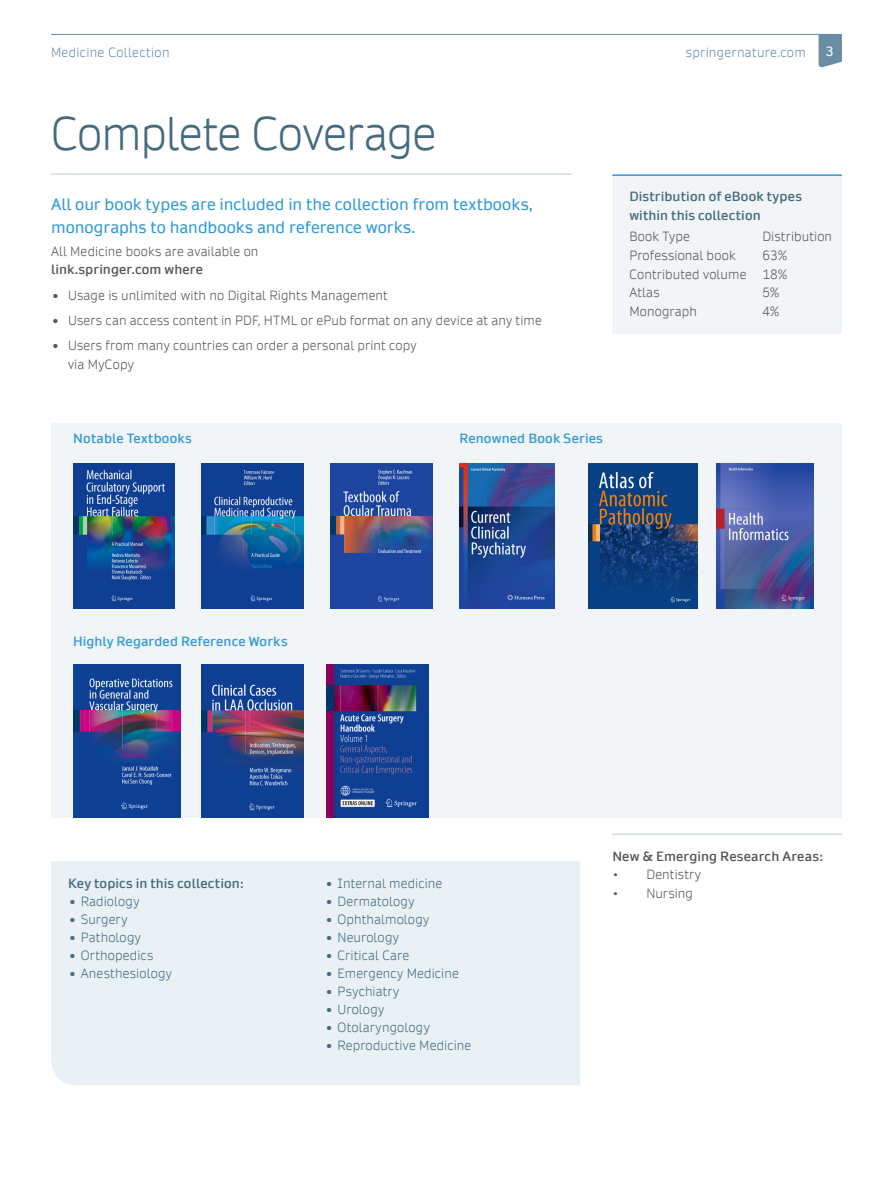
<style>
.page{position:relative;width:893px;height:1187px;background:#fff}
.page>*{position:absolute;margin:0;border:0;box-sizing:border-box;transform-origin:0 0}
.sn__A4_IN_head_one{font:300 45px "Daytona Pro";letter-spacing:-.01em;color:#466b7e}
.sn__A4_IN_intro{font:15.75px/22.5px "Daytona Pro";letter-spacing:.01em;color:#359bd6}
.sn__A4_IN_bodytext{font:300 12.75px/18.8px "Daytona Pro";letter-spacing:.01em;color:#57585a}
.t1{font:300 12.75px "Daytona Pro";letter-spacing:.015em;color:#466b7e}
.sn__A4_IN_info_box_b{font:300 12.75px "Daytona Pro";letter-spacing:.015em;color:#57585a}
.sn__A4_IN_table___gr{font:600 12.75px "Daytona Pro";letter-spacing:.015em;color:#359bd6}
.sn__A4_IN_info_box_h{font:600 12.75px/18.8px "Daytona Pro";letter-spacing:.02em;color:#466b7e}
.sn__A4_IN_header{font:300 12.75px "Daytona Pro";letter-spacing:.025em;color:#698ea4}
.sn__A4_IN_bodytext-2{font:600 12.75px "Daytona Pro";letter-spacing:.015em;color:#57585a}
.sn__A4_IN_table___gr-2{font:600 12.75px "Daytona Pro";letter-spacing:.015em;color:#466b7e}
.sn__A4_IN_bodytext-3{font:12.75px "Daytona Pro";color:#fff}
.s1{font-weight:600}
.s2{font-size:17.85px}
</style>
<div class="page">
<hr style="left:51px;top:173px;width:521px;height:2px;background:#cfdbe2">
<svg style="left:819px;top:35px;width:23px;height:33px"></svg>
<hr style="left:51px;top:34px;width:791px;height:1px;background:#698ea4">
<div style="left:51px;top:423px;width:791px;height:259px;background:#f1f5f7"></div>
<img style="left:588px;top:463px;width:109px;height:145px">
<img style="left:717px;top:463px;width:97px;height:145px">
<img style="left:459px;top:463px;width:96px;height:145px">
<img style="left:331px;top:463px;width:101px;height:145px">
<img style="left:202px;top:463px;width:102px;height:145px">
<img style="left:73px;top:463px;width:102px;height:145px">
<div style="left:51px;top:615px;width:791px;height:202px;background:#f1f5f7"></div>
<img style="left:326px;top:664px;width:102px;height:153px">
<img style="left:202px;top:664px;width:102px;height:153px">
<img style="left:73px;top:664px;width:108px;height:153px">
<hr style="left:612px;top:833px;width:230px;height:1px;background:#cfdbe2">
<div style="left:612px;top:174px;width:230px;height:160px;background:#f1f5f7"></div>
<hr style="left:612px;top:174px;width:230px;height:2px;background:#359bd6">
<div style="left:51px;top:861px;width:529px;height:224px;background:#eaf1f5"></div>
<p class="sn__A4_IN_header" style="left:51px;top:44px;width:120px">Medicine Collection</p>
<p class="sn__A4_IN_header" style="left:686px;top:44px;width:121px">springernature.com</p>
<p class="sn__A4_IN_bodytext-3" style="left:826px;top:42px;width:9px">3</p>
<p class="sn__A4_IN_head_one" style="left:51px;top:104px;width:387px">Complete Coverage</p>
<p class="sn__A4_IN_intro" style="left:51px;top:193px;width:483px">All our book types are included in the collection from textbooks, monographs to handbooks and reference works.</p>
<p class="sn__A4_IN_bodytext" style="left:51px;top:241px;width:209px">All Medicine books are available on <span class="s1">link.springer.com where</span></p>
<p class="sn__A4_IN_bodytext" style="left:51px;top:285px;width:338px"><span class="s2">•</span> Usage is unlimited with no Digital Rights Management</p>
<p class="sn__A4_IN_bodytext" style="left:51px;top:310px;width:492px"><span class="s2">•</span> Users can access content in PDF, HTML or ePub format on any device at any time</p>
<p class="sn__A4_IN_bodytext" style="left:68px;top:336px;width:350px;text-indent:-17px"><span class="s2">•</span> Users from many countries can order a personal print copy via MyCopy</p>
<p class="sn__A4_IN_table___gr" style="left:73px;top:429px;width:120px">Notable Textbooks</p>
<p class="sn__A4_IN_table___gr" style="left:459px;top:429px;width:145px">Renowned Book Series</p>
<p class="sn__A4_IN_info_box_h" style="left:629px;top:187px;width:174px">Distribution of eBook types within this collection</p>
<p class="sn__A4_IN_info_box_b" style="left:629px;top:228px;width:62px">Book Type</p>
<p class="sn__A4_IN_info_box_b" style="left:762px;top:228px;width:71px">Distribution</p>
<p class="sn__A4_IN_info_box_b" style="left:629px;top:247px;width:108px">Professional book</p>
<p class="sn__A4_IN_info_box_b" style="left:762px;top:247px;width:27px">63%</p>
<p class="sn__A4_IN_info_box_b" style="left:629px;top:266px;width:160px">Contributed volume 18%</p>
<p class="sn__A4_IN_info_box_b" style="left:629px;top:284px;width:32px">Atlas</p>
<p class="sn__A4_IN_info_box_b" style="left:762px;top:284px;width:19px">5%</p>
<p class="sn__A4_IN_info_box_b" style="left:629px;top:303px;width:69px">Monograph</p>
<p class="sn__A4_IN_info_box_b" style="left:762px;top:303px;width:19px">4%</p>
<p class="sn__A4_IN_table___gr" style="left:73px;top:633px;width:216px">Highly Regarded Reference Works</p>
<p class="sn__A4_IN_table___gr-2" style="left:68px;top:874px;width:178px">Key topics in this collection:</p>
<p class="t1" style="left:68px;top:893px;width:73px"><span class="s2">•</span> Radiology</p>
<p class="t1" style="left:68px;top:911px;width:61px"><span class="s2">•</span> Surgery</p>
<p class="t1" style="left:68px;top:929px;width:74px"><span class="s2">•</span> Pathology</p>
<p class="t1" style="left:68px;top:947px;width:87px"><span class="s2">•</span> Orthopedics</p>
<p class="t1" style="left:68px;top:965px;width:105px"><span class="s2">•</span> Anesthesiology</p>
<p class="t1" style="left:325px;top:875px;width:119px"><span class="s2">•</span> Internal medicine</p>
<p class="t1" style="left:325px;top:893px;width:91px"><span class="s2">•</span> Dermatology</p>
<p class="t1" style="left:325px;top:911px;width:106px"><span class="s2">•</span> Ophthalmology</p>
<p class="t1" style="left:325px;top:929px;width:76px"><span class="s2">•</span> Neurology</p>
<p class="t1" style="left:325px;top:947px;width:86px"><span class="s2">•</span> Critical Care</p>
<p class="t1" style="left:325px;top:965px;width:136px"><span class="s2">•</span> Emergency Medicine</p>
<p class="t1" style="left:325px;top:983px;width:76px"><span class="s2">•</span> Psychiatry</p>
<p class="t1" style="left:325px;top:1001px;width:61px"><span class="s2">•</span> Urology</p>
<p class="t1" style="left:325px;top:1019px;width:107px"><span class="s2">•</span> Otolaryngology</p>
<p class="t1" style="left:325px;top:1037px;width:148px"><span class="s2">•</span> Reproductive Medicine</p>
<p class="sn__A4_IN_bodytext-2" style="left:612px;top:847px;width:213px">New &amp; Emerging Research Areas:</p>
<p class="sn__A4_IN_bodytext" style="left:612px;top:865px;width:90px">• Dentistry</p>
<p class="sn__A4_IN_bodytext" style="left:612px;top:883px;width:82px">• Nursing</p>
</div>
